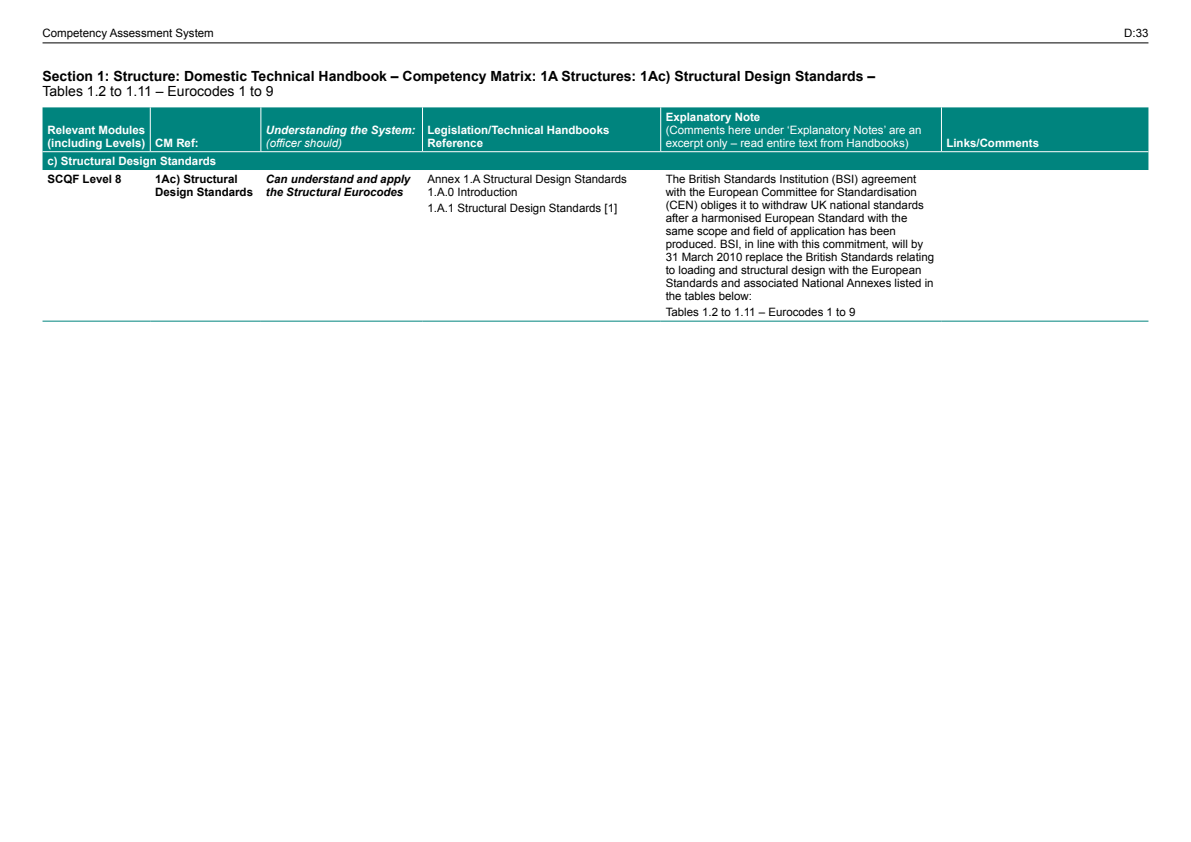
<style>
.page{position:relative;width:1191px;height:842px;background:#fff}
.page>*{position:absolute;margin:0;border:0;box-sizing:border-box;transform-origin:0 0}
.t1{font:700 14px "Arial";color:#000}
.t2{font:14px "Arial";color:#000}
.t3{font:11.5px/13px "Arial";color:#000}
.t4{font:700 11.5px/13px "Arial";color:#fff}
.t5{font:11.5px/13px "Arial";color:#fff}
.t6{font:italic 700 11.5px/13px "Arial";color:#000}
.t7{font:700 11.5px/13px "Arial";color:#000}
.t8{font:italic 700 11.5px "Arial";color:#fff}
.t9{font:italic 11.5px "Arial";color:#fff}
</style>
<div class="page">
<hr style="left:43px;top:42px;width:1105px;height:1px;background:#000">
<div style="left:43px;top:107px;width:1105px;height:63px;background:#00847e"></div>
<hr style="left:43px;top:321px;width:107px;height:1px;background:#00847e">
<hr style="left:150px;top:321px;width:111px;height:1px;background:#00847e">
<hr style="left:261px;top:321px;width:161px;height:1px;background:#00847e">
<hr style="left:422px;top:321px;width:238px;height:1px;background:#00847e">
<hr style="left:660px;top:321px;width:281px;height:1px;background:#00847e">
<hr style="left:941px;top:321px;width:207px;height:1px;background:#00847e">
<hr style="left:150px;top:107px;width:1px;height:44px;background:#fff">
<hr style="left:261px;top:107px;width:1px;height:44px;background:#fff">
<hr style="left:422px;top:107px;width:1px;height:44px;background:#fff">
<hr style="left:660px;top:107px;width:1px;height:44px;background:#fff">
<hr style="left:941px;top:107px;width:1px;height:44px;background:#fff">
<hr style="left:43px;top:151px;width:107px;height:1px;background:#fff">
<hr style="left:150px;top:151px;width:111px;height:1px;background:#fff">
<hr style="left:261px;top:151px;width:161px;height:1px;background:#fff">
<hr style="left:422px;top:151px;width:238px;height:1px;background:#fff">
<hr style="left:660px;top:151px;width:281px;height:1px;background:#fff">
<hr style="left:941px;top:151px;width:207px;height:1px;background:#fff">
<p class="t3" style="left:43px;top:26px;width:173px">Competency Assessment System</p>
<p class="t3" style="left:1124px;top:26px;width:26px">D:33</p>
<p class="t1" style="left:43px;top:67px;width:834px">Section 1: Structure: Domestic Technical Handbook – Competency Matrix: 1A Structures: 1Ac) Structural Design Standards –</p>
<p class="t2" style="left:43px;top:82px;width:232px">Tables 1.2 to 1.11 – Eurocodes 1 to 9</p>
<p class="t4" style="left:47px;top:124px;width:153px">Relevant Modules (including Levels) CM Ref:</p>
<p class="t8" style="left:266px;top:122px;width:151px">Understanding the System:</p>
<p class="t4" style="left:665px;top:111px;width:96px">Explanatory Note</p>
<p class="t5" style="left:665px;top:123px;width:257px">(Comments here under ‘Explanatory Notes’ are an excerpt only – read entire text from Handbooks)</p>
<p class="t4" style="left:427px;top:124px;width:183px">Legislation/Technical Handbooks<br>Reference</p>
<p class="t9" style="left:266px;top:135px;width:78px">(officer should)</p>
<p class="t4" style="left:946px;top:137px;width:94px">Links/Comments</p>
<p class="t4" style="left:47px;top:155px;width:170px">c) Structural Design Standards</p>
<p class="t7" style="left:47px;top:173px;width:76px">SCQF Level 8</p>
<p class="t7" style="left:155px;top:173px;width:99px">1Ac) Structural<br>Design Standards</p>
<p class="t6" style="left:266px;top:173px;width:146px">Can understand and apply the Structural Eurocodes</p>
<p class="t3" style="left:427px;top:173px;width:201px">Annex 1.A Structural Design Standards<br>1.A.0 Introduction</p>
<p class="t3" style="left:427px;top:202px;width:191px">1.A.1 Structural Design Standards [1]</p>
<p class="t3" style="left:665px;top:173px;width:270px">The British Standards Institution (BSI) agreement with the European Committee for Standardisation (CEN) obliges it to withdraw UK national standards after a harmonised European Standard with the same scope and field of application has been produced. BSI, in line with this commitment, will by 31 March 2010 replace the British Standards relating to loading and structural design with the European Standards and associated National Annexes listed in the tables below:</p>
<p class="t3" style="left:665px;top:306px;width:191px">Tables 1.2 to 1.11 – Eurocodes 1 to 9</p>
</div>
